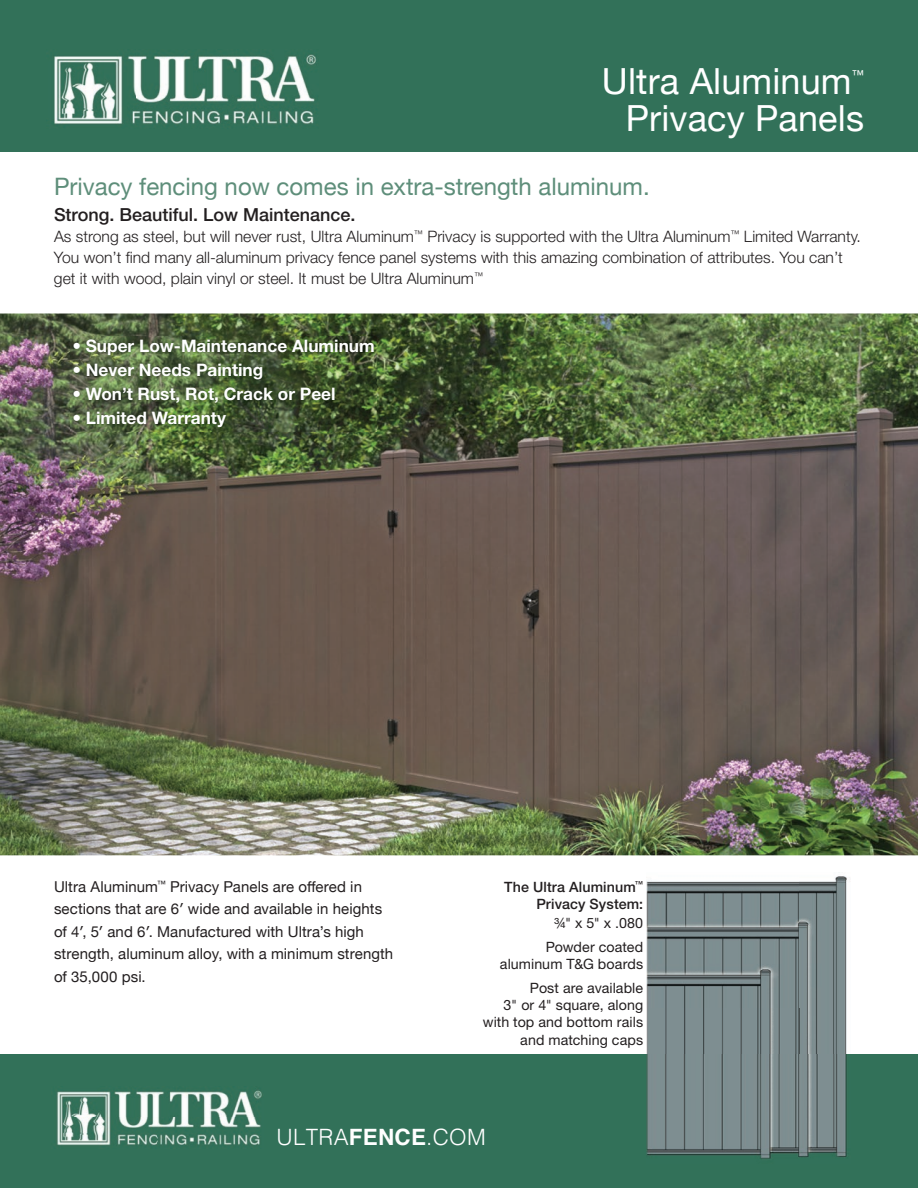
<style>
.page{position:relative;width:918px;height:1188px;background:#fff}
.page>*{position:absolute;margin:0;border:0;box-sizing:border-box;transform-origin:0 0}
.t1{font:36px "Helvetica Neue";letter-spacing:.005em;color:#fff}
.t2{font:24px "Helvetica Neue";color:#5e8e7a}
.t3{font:300 22.5px "Helvetica";letter-spacing:.01em;color:#fff}
.t4{font:500 18px "Helvetica Neue LT Std";color:#231f20}
.t5{font:700 17.25px "Helvetica Neue LT Std";color:#fff}
.t6{font:300 15.75px/21px "Helvetica Neue LT Std";color:#231f20}
.t7{font:15px/22.5px "Helvetica Neue";letter-spacing:.005em;color:#231f20}
.t8{font:14.25px/23.9px "Helvetica Neue LT Std";letter-spacing:.005em;color:#231f20;text-align:right}
.t9{font:500 14.25px/17.1px "Helvetica Neue LT Std";letter-spacing:.01em;color:#231f20;text-align:right}
.t10{font:12.3px "Helvetica Neue";color:#fff}
.s1{font-weight:700}
</style>
<div class="page">
<div style="left:0;top:0;width:918px;height:152px;background:#327159"></div>
<img style="left:54px;top:54px;width:262px;height:70px">
<div style="left:0;top:1054px;width:918px;height:134px;background:#327159"></div>
<img style="left:56px;top:1090px;width:206px;height:56px">
<img style="left:0;top:314px;width:918px;height:541px">
<img style="left:71px;top:337px;width:306px;height:94px">
<img style="left:647px;top:876px;width:200px;height:283px">
<h1 class="t1" style="left:602px;top:55px;width:251px">Ultra Aluminum</h1>
<p class="t10" style="left:852px;top:66px;width:14px">™</p>
<h1 class="t1" style="left:626px;top:93px;width:240px">Privacy Panels</h1>
<h2 class="t2" style="left:54px;top:169px;width:597px">Privacy fencing now comes in extra-strength aluminum.</h2>
<p class="t4" style="left:54px;top:204px;width:303px">Strong. Beautiful. Low Maintenance.</p>
<p class="t6" style="left:54px;top:226px;width:808px">As strong as steel, but will never rust, Ultra Aluminum<sup>™</sup> Privacy is supported with the Ultra Aluminum<sup>™</sup> Limited Warranty.<br>You won’t find many all-aluminum privacy fence panel systems with this amazing combination of attributes. You can’t get it with wood, plain vinyl or steel. It must be Ultra Aluminum<sup>™</sup></p>
<p class="t5" style="left:72px;top:336px;width:304px">• Super Low-Maintenance Aluminum</p>
<p class="t5" style="left:72px;top:360px;width:193px">• Never Needs Painting</p>
<p class="t5" style="left:72px;top:384px;width:265px">• Won’t Rust, Rot, Crack or Peel</p>
<p class="t5" style="left:72px;top:408px;width:155px">• Limited Warranty</p>
<p class="t7" style="left:54px;top:876px;width:341px">Ultra Aluminum<sup>™</sup> Privacy Panels are offered in sections that are 6′ wide and available in heights of 4′, 5′ and 6′. Manufactured with Ultra’s high strength, aluminum alloy, with a minimum strength of 35,000 psi.</p>
<p class="t9" style="left:504px;top:878px;width:140px">The Ultra Aluminum<sup>™<br></sup>Privacy System:</p>
<p class="t8" style="left:546px;top:911px;width:99px;text-align:center">¾" x 5" x .080<br>Powder coated</p>
<p class="t8" style="left:500px;top:952px;width:145px">aluminum T&amp;G boards<br>Post are available</p>
<p class="t8" style="left:483px;top:997px;width:162px;line-height:17.1px">3" or 4" square, along with top and bottom rails and matching caps</p>
<h3 class="t3" style="left:277px;top:1118px;width:211px">ULTRA<span class="s1">FENCE</span>.COM</h3>
</div>
